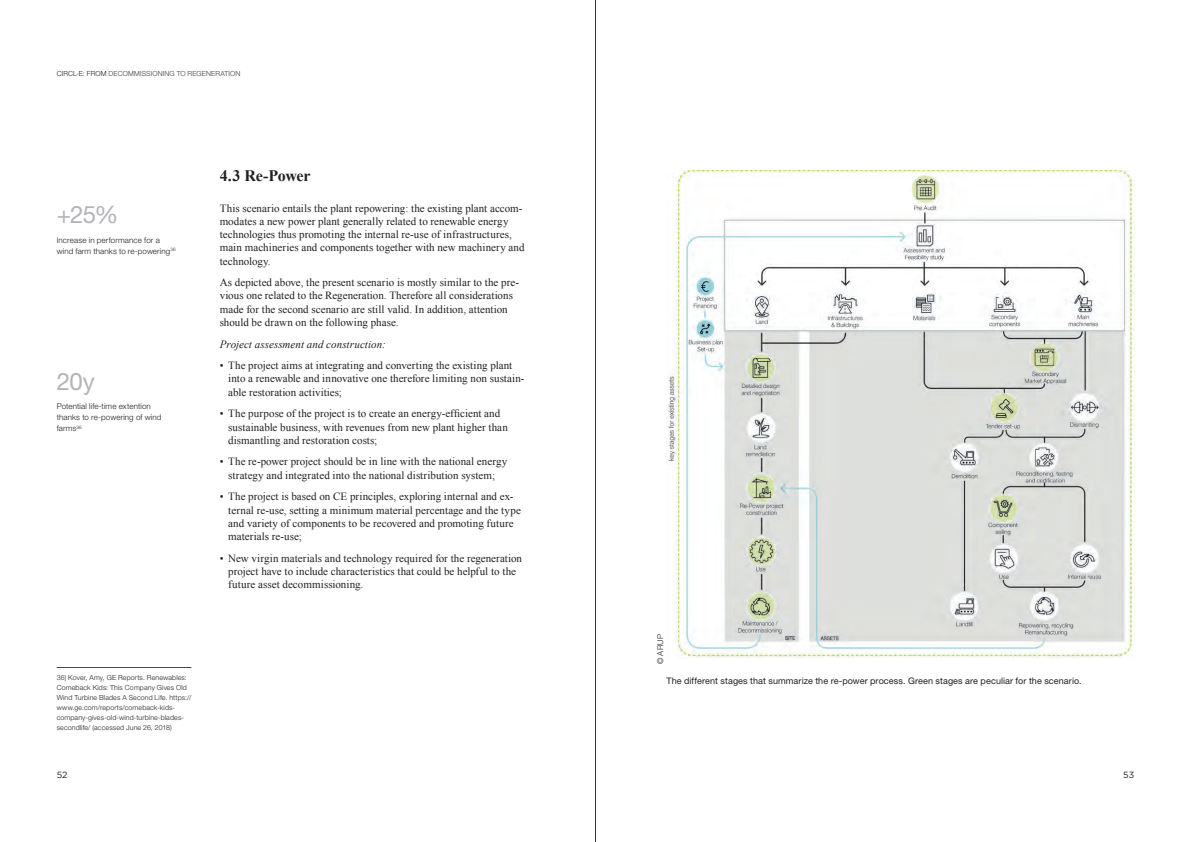
<style>
.page{position:relative;width:1191px;height:842px;background:#fff}
.page>*{position:absolute;margin:0;border:0;box-sizing:border-box;transform-origin:0 0}
.t1{font:24px "Helvetica Neue LT Std";color:#b2b3b7}
.t2{font:700 16px "Times New Roman";letter-spacing:-.025em;color:#231f20}
.t3{font:11px/13.2px "Times New Roman";color:#231f20}
.t4{font:italic 11px "Times New Roman";letter-spacing:.005em;color:#231f20}
.t5{font:9px "Helvetica Neue LT Std";letter-spacing:.01em;color:#231f20}
.t6{font:9px "Gotham Rounded";color:#231f20}
.t7{font:300 8px/11px "Helvetica Neue LT Std";letter-spacing:.015em;color:#231f20}
.t8{font:300 7px/10px "Helvetica Neue LT Std";letter-spacing:.02em;color:#231f20}
.t9{font:300 7px "Helvetica Neue LT Std";letter-spacing:.015em;color:#3e3e3f}
.s1{color:#231f20}
</style>
<div class="page">
<hr style="left:595px;top:0;width:1px;height:842px;background:#231f20">
<hr style="left:57px;top:667px;width:134px;height:1px;background:#231f20">
<img style="left:666px;top:170px;width:468px;height:489px">
<p class="t9" style="left:57px;top:69px;width:185px"><span class="s1">CIRCL-E: FROM</span> DECOMMISSIONING TO REGENERATION</p>
<h1 class="t1" style="left:57px;top:200px;width:63px">+25%</h1>
<p class="t7" style="left:57px;top:234px;width:121px">Increase in performance for a wind farm thanks to re-powering<sup>36</sup></p>
<h1 class="t1" style="left:57px;top:367px;width:40px">20y</h1>
<p class="t7" style="left:57px;top:401px;width:106px">Potential life-time extention thanks to re-powering of wind farms<sup>36</sup></p>
<h2 class="t2" style="left:220px;top:165px;width:92px">4.3 Re-Power</h2>
<p class="t3" style="left:220px;top:201px;width:306px">This scenario entails the plant repowering: the existing plant accom&shy;modates a new power plant generally related to renewable energy technologies thus promoting the internal re-use of infrastructures, main machineries and components together with new machinery and technology.</p>
<p class="t3" style="left:220px;top:276px;width:301px">As depicted above, the present scenario is mostly similar to the pre&shy;vious one related to the Regeneration. Therefore all considerations made for the second scenario are still valid. In addition, attention should be drawn on the following phase.</p>
<p class="t4" style="left:220px;top:336px;width:167px">Project assessment and construction:</p>
<p class="t3" style="left:228px;top:359px;width:298px;text-indent:-9px">• The project aims at integrating and converting the existing plant into a renewable and innovative one therefore limiting non sustain&shy;able restoration activities;</p>
<p class="t3" style="left:228px;top:407px;width:281px;text-indent:-9px">• The purpose of the project is to create an energy-efficient and sustainable business, with revenues from new plant higher than dismantling and restoration costs;</p>
<p class="t3" style="left:220px;top:455px;width:289px;text-align:center">• The re-power project should be in line with the national energy strategy and integrated into the national distribution system;</p>
<p class="t3" style="left:228px;top:490px;width:294px;text-indent:-9px">• The project is based on CE principles, exploring internal and ex&shy;ternal re-use, setting a minimum material percentage and the type and variety of components to be recovered and promoting future materials re-use;</p>
<p class="t3" style="left:228px;top:551px;width:295px;text-indent:-9px">• New virgin materials and technology required for the regeneration project have to include characteristics that could be helpful to the future asset decommissioning.</p>
<p class="t7" style="left:654px;top:664px;width:31px;rotate:-90deg">© ARUP</p>
<p class="t8" style="left:57px;top:673px;width:136px">36) Kover, Amy, GE Reports. Renewables:<br>Comeback Kids: This Company Gives Old Wind Turbine Blades A Second Life. https:// www.ge.com/reports/comeback-kids&shy;company-gives-old-wind-turbine-blades&shy;secondlife/ (accessed June 26, 2018)</p>
<p class="t5" style="left:666px;top:675px;width:417px">The different stages that summarize the re-power process. Green stages are peculiar for the scenario.</p>
<p class="t6" style="left:57px;top:769px;width:12px">52</p>
<p class="t6" style="left:1123px;top:769px;width:13px">53</p>
</div>
